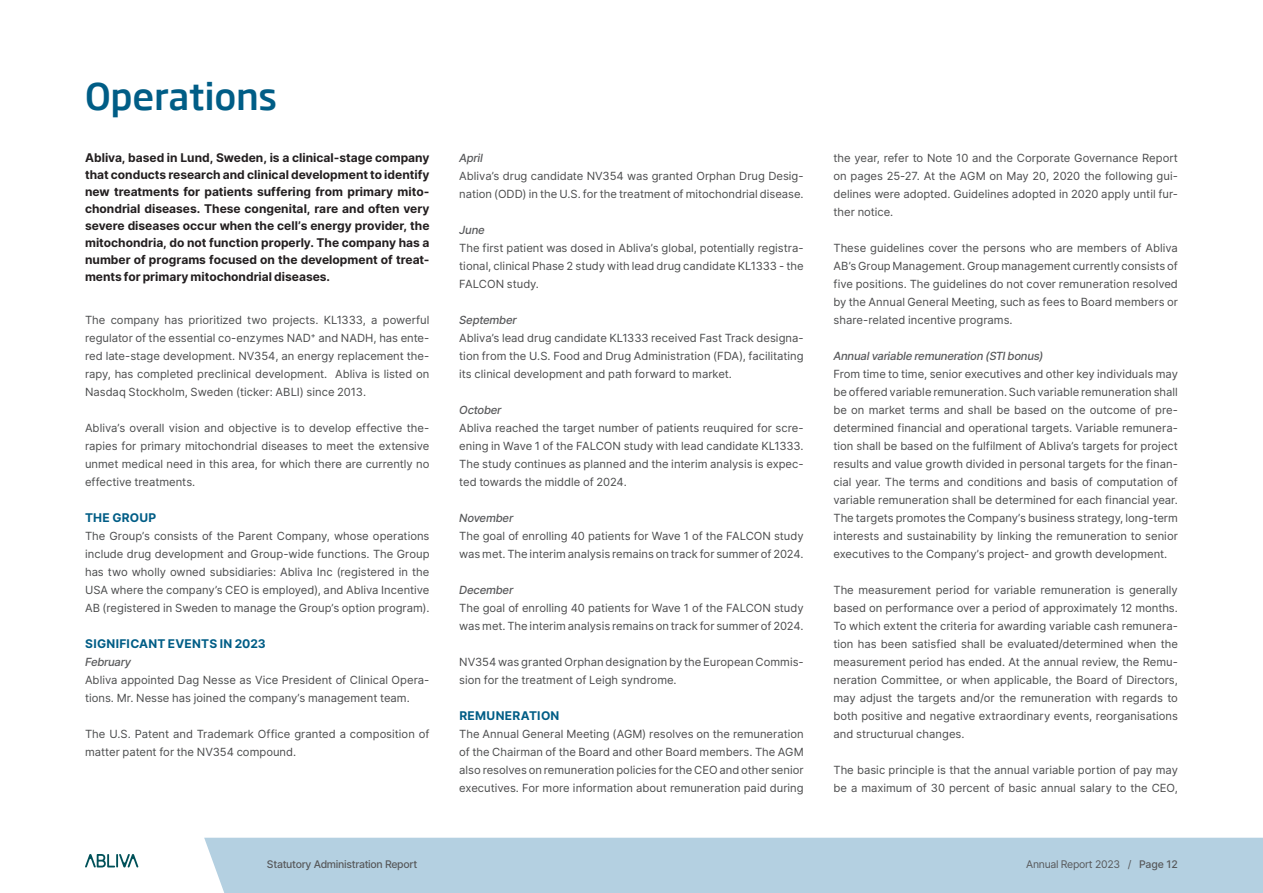
<style>
.page{position:relative;width:1263px;height:893px;background:#fff}
.page>*{position:absolute;margin:0;border:0;box-sizing:border-box;transform-origin:0 0}
.Rubrik_1{font:500 36px "Soho Gothic Std";letter-spacing:-.01em;color:#005d86}
.Ingress{font:700 12px/17px "Inter";color:#231f20;text-align:justify}
.Underrubrik_-_1{font:700 12px "Inter";letter-spacing:.025em;color:#005d86}
.Brödtext{font:11.25px/18px "Inter";color:#4b4c4d;text-align:justify}
.Underrubrik_-_2{font:italic 500 11.25px "Inter";letter-spacing:-.02em;color:#57585a}
.t1{font:500 10.5px "Inter";letter-spacing:-.03em;color:#57585a}
.t2{font:10.5px "Inter";letter-spacing:-.03em;color:#57585a}
.s1{font-weight:500}
</style>
<div class="page">
<div style="left:204px;top:838px;width:1059px;height:55px;background:#b4d0e1"></div>
<svg style="left:85px;top:854px;width:53px;height:13px"></svg>
<p class="Rubrik_1" style="left:85px;top:74px;width:193px">Operations</p>
<p class="Ingress" style="left:85px;top:149px;width:346px">Abliva, based in Lund, Sweden, is a clinical-stage company that conducts research and clinical development to identify new treatments for patients suffering from primary mito&shy;chondrial diseases. These congenital, rare and often very severe diseases occur when the cell’s energy provider, the mitochondria, do not function properly. The company has a number of programs focused on the development of treat&shy;ments for primary mitochondrial diseases.</p>
<p class="Brödtext" style="left:85px;top:311px;width:346px">The company has prioritized two projects. KL1333, a powerful regulator of the essential co-enzymes NAD⁺ and NADH, has ente&shy;red late-stage development. NV354, an energy replacement the&shy;rapy, has completed preclinical development. Abliva is listed on Nasdaq Stockholm, Sweden (ticker: ABLI) since 2013.</p>
<p class="Brödtext" style="left:85px;top:419px;width:346px">Abliva’s overall vision and objective is to develop effective the&shy;rapies for primary mitochondrial diseases to meet the extensive unmet medical need in this area, for which there are currently no effective treatments.</p>
<p class="Underrubrik_-_1" style="left:85px;top:509px;width:73px">THE GROUP</p>
<p class="Brödtext" style="left:85px;top:527px;width:346px">The Group’s consists of the Parent Company, whose operations include drug development and Group-wide functions. The Group has two wholly owned subsidiaries: Abliva Inc (registered in the USA where the company’s CEO is employed), and Abliva Incentive AB (registered in Sweden to manage the Group’s option program).</p>
<p class="Underrubrik_-_1" style="left:85px;top:635px;width:182px">SIGNIFICANT EVENTS IN 2023</p>
<p class="Underrubrik_-_2" style="left:85px;top:654px;width:48px">February</p>
<p class="Brödtext" style="left:85px;top:671px;width:346px">Abliva appointed Dag Nesse as Vice President of Clinical Opera&shy;tions. Mr. Nesse has joined the company’s management team.</p>
<p class="Brödtext" style="left:85px;top:725px;width:346px">The U.S. Patent and Trademark Office granted a composition of matter patent for the NV354 compound.</p>
<p class="Underrubrik_-_2" style="left:459px;top:150px;width:25px">April</p>
<p class="Brödtext" style="left:459px;top:167px;width:346px">Abliva’s drug candidate NV354 was granted Orphan Drug Desig&shy;nation (ODD) in the U.S. for the treatment of mitochondrial disease.</p>
<p class="Underrubrik_-_2" style="left:459px;top:222px;width:27px">June</p>
<p class="Brödtext" style="left:459px;top:239px;width:346px">The first patient was dosed in Abliva’s global, potentially registra&shy;tional, clinical Phase 2 study with lead drug candidate KL1333 - the FALCON study.</p>
<p class="Underrubrik_-_2" style="left:459px;top:312px;width:59px">September</p>
<p class="Brödtext" style="left:459px;top:329px;width:346px">Abliva’s lead drug candidate KL1333 received Fast Track designa&shy;tion from the U.S. Food and Drug Administration (FDA), facilitating its clinical development and path forward to market.</p>
<p class="Underrubrik_-_2" style="left:459px;top:402px;width:44px">October</p>
<p class="Brödtext" style="left:459px;top:419px;width:346px">Abliva reached the target number of patients reuquired for scre&shy;ening in Wave 1 of the FALCON study with lead candidate KL1333.<br>The study continues as planned and the interim analysis is expec&shy;ted towards the middle of 2024.</p>
<p class="Underrubrik_-_2" style="left:459px;top:510px;width:56px">November</p>
<p class="Brödtext" style="left:459px;top:527px;width:346px">The goal of enrolling 40 patients for Wave 1 of the FALCON study was met. The interim analysis remains on track for summer of 2024.</p>
<p class="Underrubrik_-_2" style="left:459px;top:582px;width:56px">December</p>
<p class="Brödtext" style="left:459px;top:599px;width:346px">The goal of enrolling 40 patients for Wave 1 of the FALCON study was met. The interim analysis remains on track for summer of 2024.</p>
<p class="Brödtext" style="left:459px;top:653px;width:346px">NV354 was granted Orphan designation by the European Commis&shy;sion for the treatment of Leigh syndrome.</p>
<p class="Underrubrik_-_1" style="left:459px;top:707px;width:102px">REMUNERATION</p>
<p class="Brödtext" style="left:459px;top:725px;width:346px">The Annual General Meeting (AGM) resolves on the remuneration of the Chairman of the Board and other Board members. The AGM also resolves on remuneration policies for the CEO and other senior executives. For more information about remuneration paid during</p>
<p class="Brödtext" style="left:833px;top:149px;width:346px">the year, refer to Note 10 and the Corporate Governance Report on pages 25-27. At the AGM on May 20, 2020 the following gui&shy;delines were adopted. Guidelines adopted in 2020 apply until fur&shy;ther notice.</p>
<p class="Brödtext" style="left:833px;top:239px;width:346px">These guidelines cover the persons who are members of Abliva AB’s Group Management. Group management currently consists of five positions. The guidelines do not cover remuneration resolved by the Annual General Meeting, such as fees to Board members or share-related incentive programs.</p>
<p class="Underrubrik_-_2" style="left:833px;top:348px;width:212px">Annual variable remuneration (STI bonus)</p>
<p class="Brödtext" style="left:833px;top:365px;width:346px">From time to time, senior executives and other key individuals may be offered variable remuneration. Such variable remuneration shall be on market terms and shall be based on the outcome of pre&shy;determined financial and operational targets. Variable remunera&shy;tion shall be based on the fulfilment of Abliva’s targets for project results and value growth divided in personal targets for the finan&shy;cial year. The terms and conditions and basis of computation of variable remuneration shall be determined for each financial year.<br>The targets promotes the Company’s business strategy, long-term interests and sustainability by linking the remuneration to senior executives to the Company’s project- and growth development.</p>
<p class="Brödtext" style="left:833px;top:581px;width:346px">The measurement period for variable remuneration is generally based on performance over a period of approximately 12 months.<br>To which extent the criteria for awarding variable cash remunera&shy;tion has been satisfied shall be evaluated/determined when the measurement period has ended. At the annual review, the Remu&shy;neration Committee, or when applicable, the Board of Directors, may adjust the targets and/or the remuneration with regards to both positive and negative extraordinary events, reorganisations and structurual changes.</p>
<p class="Brödtext" style="left:833px;top:761px;width:346px">The basic principle is that the annual variable portion of pay may be a maximum of 30 percent of basic annual salary to the CEO,</p>
<p class="t1" style="left:267px;top:856px;width:152px">Statutory Administration Report</p>
<p class="t2" style="left:1026px;top:856px;width:153px">Annual Report 2023 / <span class="s1">Page 12</span></p>
</div>
